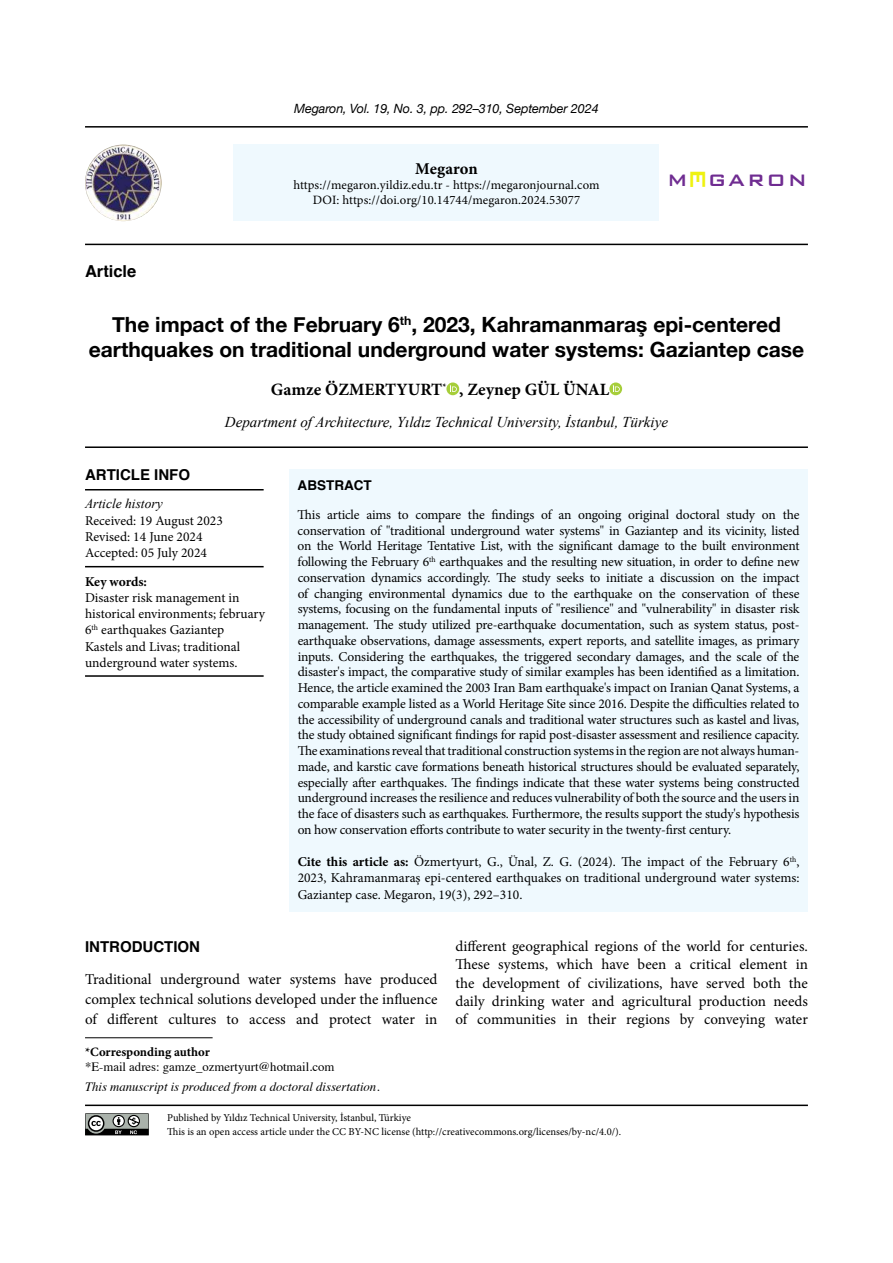
<style>
.page{position:relative;width:893px;height:1263px;background:#fff}
.page>*{position:absolute;margin:0;border:0;box-sizing:border-box;transform-origin:0 0}
.t1{font:500 28.5px "Bank Gothic BT";color:#eff210}
.t2{font:500 22.2px "Bank Gothic BT";letter-spacing:.08em;color:#6f2c91}
.t3{font:700 21px/25.2px "Helvetica Neue";color:#000;text-align:center}
.t4{font:700 17.25px "Minion Pro";color:#000}
.t5{font:700 16.5px "Minion Pro";color:#000}
.t6{font:700 16.5px "Helvetica";color:#000}
.t7{font:15px/18.1px "Minion Pro";color:#000;text-align:justify}
.t8{font:italic 15px "Times New Roman";color:#000}
.t9{font:700 15px "Helvetica";color:#000}
.t10{font:13.5px/15.8px "Minion Pro";color:#000;text-align:justify}
.t11{font:italic 13.5px "Times New Roman";color:#000}
.t12{font:700 13.5px "Minion Pro";letter-spacing:-.005em;color:#000}
.t13{font:700 13.5px "Helvetica";color:#000}
.t14{font:12.75px/15.3px "Minion Pro";letter-spacing:.01em;color:#000;text-align:center}
.t15{font:italic 12.75px "Times";color:#000}
.t16{font:italic 12.75px "Helvetica Neue";letter-spacing:-.01em;color:#000}
.t17{font:12.75px "Times";color:#000}
.t18{font:700 12.75px "Minion Pro";color:#000}
.t19{font:10.5px/14.5px "Minion Pro";color:#000}
.s1{font-weight:700}
</style>
<div class="page">
<hr style="left:85px;top:126px;width:723px;height:2px;background:#000">
<div style="left:234px;top:145px;width:425px;height:76px;background:#eff9fe"></div>
<img style="left:85px;top:145px;width:77px;height:76px;border-radius:38px">
<hr style="left:85px;top:244px;width:723px;height:1px;background:#000">
<hr style="left:85px;top:1104px;width:723px;height:2px;background:#000">
<hr style="left:85px;top:1037px;width:128px;height:1px;background:#000">
<svg style="left:85px;top:1113px;width:64px;height:23px"></svg>
<svg style="left:446px;top:382px;width:13px;height:13px"></svg>
<svg style="left:450px;top:385px;width:7px;height:7px"></svg>
<svg style="left:609px;top:382px;width:13px;height:13px"></svg>
<svg style="left:613px;top:385px;width:7px;height:7px"></svg>
<div style="left:289px;top:469px;width:519px;height:442px;background:#eff9fe"></div>
<hr style="left:85px;top:446px;width:723px;height:2px;background:#000">
<hr style="left:85px;top:489px;width:179px;height:1px;background:#000">
<hr style="left:85px;top:675px;width:179px;height:2px;background:#000">
<hr style="left:85px;top:566px;width:179px;height:1px;background:#000">
<p class="t6" style="left:85px;top:258px;width:53px">Article</p>
<p class="t16" style="left:294px;top:100px;width:306px">Megaron, Vol. 19, No. 3, pp. 292–310, September 2024</p>
<p class="t5" style="left:415px;top:157px;width:64px">Megaron</p>
<p class="t14" style="left:293px;top:177px;width:308px">https://megaron.yildiz.edu.tr - https://megaronjournal.com<br>DOI: https://doi.org/10.14744/megaron.2024.53077</p>
<h2 class="t2" style="left:667px;top:168px;width:22px">M</h2>
<h1 class="t1" style="left:714px;top:168px;width:23px;rotate:90deg">E</h1>
<h2 class="t2" style="left:708px;top:168px;width:101px">GARON</h2>
<h3 class="t3" style="left:89px;top:312px;width:717px">The impact of the February 6<sup>th</sup>, 2023, Kahramanmaraş epi-centered earthquakes on traditional underground water systems: Gaziantep case</h3>
<p class="t4" style="left:271px;top:378px;width:340px">Gamze ÖZMERTYURT<sup>*</sup> , Zeynep GÜL ÜNAL</p>
<p class="t8" style="left:225px;top:411px;width:445px">Department of Architecture, Yıldız Technical University, İstanbul, Türkiye</p>
<p class="t9" style="left:85px;top:463px;width:107px">ARTICLE INFO</p>
<p class="t11" style="left:85px;top:495px;width:79px">Article history</p>
<p class="t10" style="left:85px;top:512px;width:139px;line-height:16.2px;text-align:left">Received: 19 August 2023<br>Revised: 14 June 2024<br>Accepted: 05 July 2024</p>
<p class="t12" style="left:85px;top:572px;width:63px">Key words:</p>
<p class="t10" style="left:85px;top:590px;width:182px;line-height:16.2px;text-align:left">Disaster risk management in historical environments; february<br>6<sup>th</sup> earthquakes Gaziantep<br>Kastels and Livas; traditional underground water systems.</p>
<p class="t13" style="left:298px;top:474px;width:76px">ABSTRACT</p>
<p class="t10" style="left:298px;top:507px;width:503px">This article aims to compare the findings of an ongoing original doctoral study on the conservation of "traditional underground water systems" in Gaziantep and its vicinity, listed on the World Heritage Tentative List, with the significant damage to the built environment following the February 6<sup>th</sup> earthquakes and the resulting new situation, in order to define new conservation dynamics accordingly. The study seeks to initiate a discussion on the impact of changing environmental dynamics due to the earthquake on the conservation of these systems, focusing on the fundamental inputs of "resilience" and "vulnerability" in disaster risk management. The study utilized pre-earthquake documentation, such as system status, post&shy;earthquake observations, damage assessments, expert reports, and satellite images, as primary inputs. Considering the earthquakes, the triggered secondary damages, and the scale of the disaster's impact, the comparative study of similar examples has been identified as a limitation.<br>Hence, the article examined the 2003 Iran Bam earthquake's impact on Iranian Qanat Systems, a comparable example listed as a World Heritage Site since 2016. Despite the difficulties related to the accessibility of underground canals and traditional water structures such as kastel and livas, the study obtained significant findings for rapid post-disaster assessment and resilience capacity.<br>The examinations reveal that traditional construction systems in the region are not always human&shy;made, and karstic cave formations beneath historical structures should be evaluated separately, especially after earthquakes. The findings indicate that these water systems being constructed underground increases the resilience and reduces vulnerability of both the source and the users in the face of disasters such as earthquakes. Furthermore, the results support the study's hypothesis on how conservation efforts contribute to water security in the twenty-first century.</p>
<p class="t10" style="left:298px;top:854px;width:503px;line-height:16.2px"><span class="s1">Cite this article as:</span> Özmertyurt, G., Ünal, Z. G. (2024). The impact of the February 6<sup>th</sup>, 2023, Kahramanmaraş epi-centered earthquakes on traditional underground water systems:<br>Gaziantep case. Megaron, 19(3), 292–310.</p>
<p class="t9" style="left:85px;top:934px;width:116px">INTRODUCTION</p>
<p class="t7" style="left:85px;top:969px;width:354px;line-height:20px">Traditional underground water systems have produced complex technical solutions developed under the influence of different cultures to access and protect water in</p>
<p class="t7" style="left:455px;top:937px;width:354px">different geographical regions of the world for centuries.<br>These systems, which have been a critical element in the development of civilizations, have served both the daily drinking water and agricultural production needs of communities in their regions by conveying water</p>
<p class="t18" style="left:85px;top:1043px;width:126px">*Corresponding author</p>
<p class="t17" style="left:85px;top:1055px;width:251px">*E-mail adres: gamze_ozmertyurt@hotmail.com</p>
<p class="t15" style="left:85px;top:1075px;width:296px">This manuscript is produced from a doctoral dissertation.</p>
<p class="t19" style="left:167px;top:1110px;width:456px">Published by Yıldız Technical University, İstanbul, Türkiye<br>This is an open access article under the CC BY-NC license (http://creativecommons.org/licenses/by-nc/4.0/).</p>
</div>
